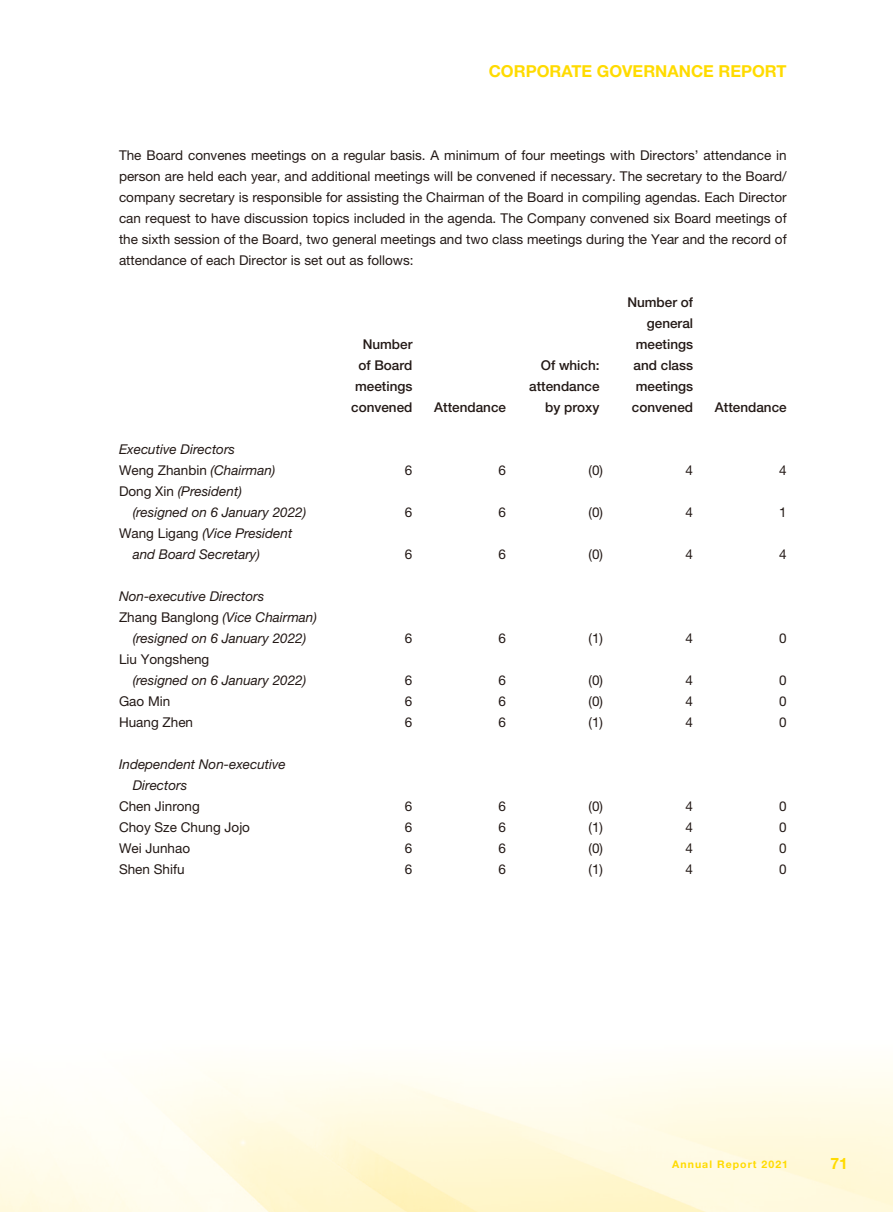
<style>
.page{position:relative;width:893px;height:1212px;background:#fff}
.page>*{position:absolute;margin:0;border:0;box-sizing:border-box;transform-origin:0 0}
.t1{font:700 16.5px "Helvetica Neue LT Std";color:#ffdb00}
.t2{font:700 15.75px "Helvetica Neue LT Std";color:#ffdb00}
.t3{font:13.5px/21px "Helvetica Neue LT Std";color:#231916;text-align:justify}
.t4{font:italic 13.5px/21px "Helvetica Neue LT Std";color:#231916}
.t5{font:500 13.5px/21px "Helvetica Neue LT Std";color:#231916;text-align:right}
.t6{font:700 10.5px "Helvetica Neue LT Std";letter-spacing:.1em;color:#ffdb00}
.s1{font-style:normal}
</style>
<div class="page">
<p class="t1" style="left:489px;top:66px;width:299px">CORPORATE GOVERNANCE REPORT</p>
<p class="t3" style="left:119px;top:146px;width:669px">The Board convenes meetings on a regular basis. A minimum of four meetings with Directors’ attendance in person are held each year, and additional meetings will be convened if necessary. The secretary to the Board/ company secretary is responsible for assisting the Chairman of the Board in compiling agendas. Each Director can request to have discussion topics included in the agenda. The Company convened six Board meetings of the sixth session of the Board, two general meetings and two class meetings during the Year and the record of attendance of each Director is set out as follows:</p>
<p class="t4" style="left:119px;top:440px;width:158px">Executive Directors<br><span class="s1">Weng Zhanbin</span> (Chairman)</p>
<p class="t4" style="left:133px;top:482px;width:175px;text-indent:-14px"><span class="s1">Dong Xin</span> (President)<br>(resigned on 6 January 2022)</p>
<p class="t4" style="left:133px;top:524px;width:161px;text-indent:-14px"><span class="s1">Wang Ligang</span> (Vice President and Board Secretary)</p>
<p class="t5" style="left:351px;top:335px;width:63px">Number of Board meetings convened</p>
<p class="t5" style="left:434px;top:398px;width:73px">Attendance</p>
<p class="t5" style="left:529px;top:356px;width:72px">Of which: attendance by proxy</p>
<p class="t5" style="left:627px;top:293px;width:67px">Number of general meetings and class meetings convened</p>
<p class="t5" style="left:715px;top:398px;width:73px">Attendance</p>
<p class="t3" style="left:405px;top:461px;width:9px">6</p>
<p class="t3" style="left:498px;top:461px;width:9px">6</p>
<p class="t3" style="left:589px;top:461px;width:16px">(0)</p>
<p class="t3" style="left:686px;top:461px;width:9px">4</p>
<p class="t3" style="left:779px;top:461px;width:9px">4</p>
<p class="t3" style="left:405px;top:503px;width:9px">6</p>
<p class="t3" style="left:498px;top:503px;width:9px">6</p>
<p class="t3" style="left:589px;top:503px;width:16px">(0)</p>
<p class="t3" style="left:686px;top:503px;width:9px">4</p>
<p class="t3" style="left:779px;top:503px;width:9px">1</p>
<p class="t3" style="left:405px;top:545px;width:9px">6</p>
<p class="t3" style="left:498px;top:545px;width:9px">6</p>
<p class="t3" style="left:589px;top:545px;width:16px">(0)</p>
<p class="t3" style="left:686px;top:545px;width:9px">4</p>
<p class="t3" style="left:779px;top:545px;width:9px">4</p>
<p class="t4" style="left:119px;top:587px;width:147px">Non-executive Directors</p>
<p class="t4" style="left:119px;top:608px;width:199px"><span class="s1">Zhang Banglong</span> (Vice Chairman)</p>
<p class="t4" style="left:133px;top:629px;width:175px">(resigned on 6 January 2022)</p>
<p class="t3" style="left:405px;top:629px;width:9px">6</p>
<p class="t3" style="left:498px;top:629px;width:9px">6</p>
<p class="t3" style="left:589px;top:629px;width:16px">(1)</p>
<p class="t3" style="left:686px;top:629px;width:9px">4</p>
<p class="t3" style="left:779px;top:629px;width:9px">0</p>
<p class="t3" style="left:119px;top:650px;width:92px">Liu Yongsheng</p>
<p class="t4" style="left:133px;top:671px;width:175px">(resigned on 6 January 2022)</p>
<p class="t3" style="left:405px;top:671px;width:9px">6</p>
<p class="t3" style="left:498px;top:671px;width:9px">6</p>
<p class="t3" style="left:589px;top:671px;width:16px">(0)</p>
<p class="t3" style="left:686px;top:671px;width:9px">4</p>
<p class="t3" style="left:779px;top:671px;width:9px">0</p>
<p class="t3" style="left:119px;top:692px;width:53px">Gao Min</p>
<p class="t3" style="left:405px;top:692px;width:9px">6</p>
<p class="t3" style="left:498px;top:692px;width:9px">6</p>
<p class="t3" style="left:589px;top:692px;width:16px">(0)</p>
<p class="t3" style="left:686px;top:692px;width:9px">4</p>
<p class="t3" style="left:779px;top:692px;width:9px">0</p>
<p class="t3" style="left:119px;top:713px;width:76px">Huang Zhen</p>
<p class="t3" style="left:405px;top:713px;width:9px">6</p>
<p class="t3" style="left:498px;top:713px;width:9px">6</p>
<p class="t3" style="left:589px;top:713px;width:16px">(1)</p>
<p class="t3" style="left:686px;top:713px;width:9px">4</p>
<p class="t3" style="left:779px;top:713px;width:9px">0</p>
<p class="t4" style="left:133px;top:755px;width:155px;text-indent:-14px">Independent Non-executive<br>Directors</p>
<p class="t3" style="left:119px;top:797px;width:82px">Chen Jinrong</p>
<p class="t3" style="left:405px;top:797px;width:9px">6</p>
<p class="t3" style="left:498px;top:797px;width:9px">6</p>
<p class="t3" style="left:589px;top:797px;width:16px">(0)</p>
<p class="t3" style="left:686px;top:797px;width:9px">4</p>
<p class="t3" style="left:779px;top:797px;width:9px">0</p>
<p class="t3" style="left:119px;top:818px;width:133px">Choy Sze Chung Jojo</p>
<p class="t3" style="left:405px;top:818px;width:9px">6</p>
<p class="t3" style="left:498px;top:818px;width:9px">6</p>
<p class="t3" style="left:589px;top:818px;width:16px">(1)</p>
<p class="t3" style="left:686px;top:818px;width:9px">4</p>
<p class="t3" style="left:779px;top:818px;width:9px">0</p>
<p class="t3" style="left:119px;top:839px;width:73px">Wei Junhao</p>
<p class="t3" style="left:405px;top:839px;width:9px">6</p>
<p class="t3" style="left:498px;top:839px;width:9px">6</p>
<p class="t3" style="left:589px;top:839px;width:16px">(0)</p>
<p class="t3" style="left:686px;top:839px;width:9px">4</p>
<p class="t3" style="left:779px;top:839px;width:9px">0</p>
<p class="t3" style="left:119px;top:860px;width:67px">Shen Shifu</p>
<p class="t3" style="left:405px;top:860px;width:9px">6</p>
<p class="t3" style="left:498px;top:860px;width:9px">6</p>
<p class="t3" style="left:589px;top:860px;width:16px">(1)</p>
<p class="t3" style="left:686px;top:860px;width:9px">4</p>
<p class="t3" style="left:779px;top:860px;width:9px">0</p>
<p class="t6" style="left:672px;top:1160px;width:117px">Annual Report 2021</p>
<p class="t2" style="left:830px;top:1157px;width:19px">71</p>
</div>
